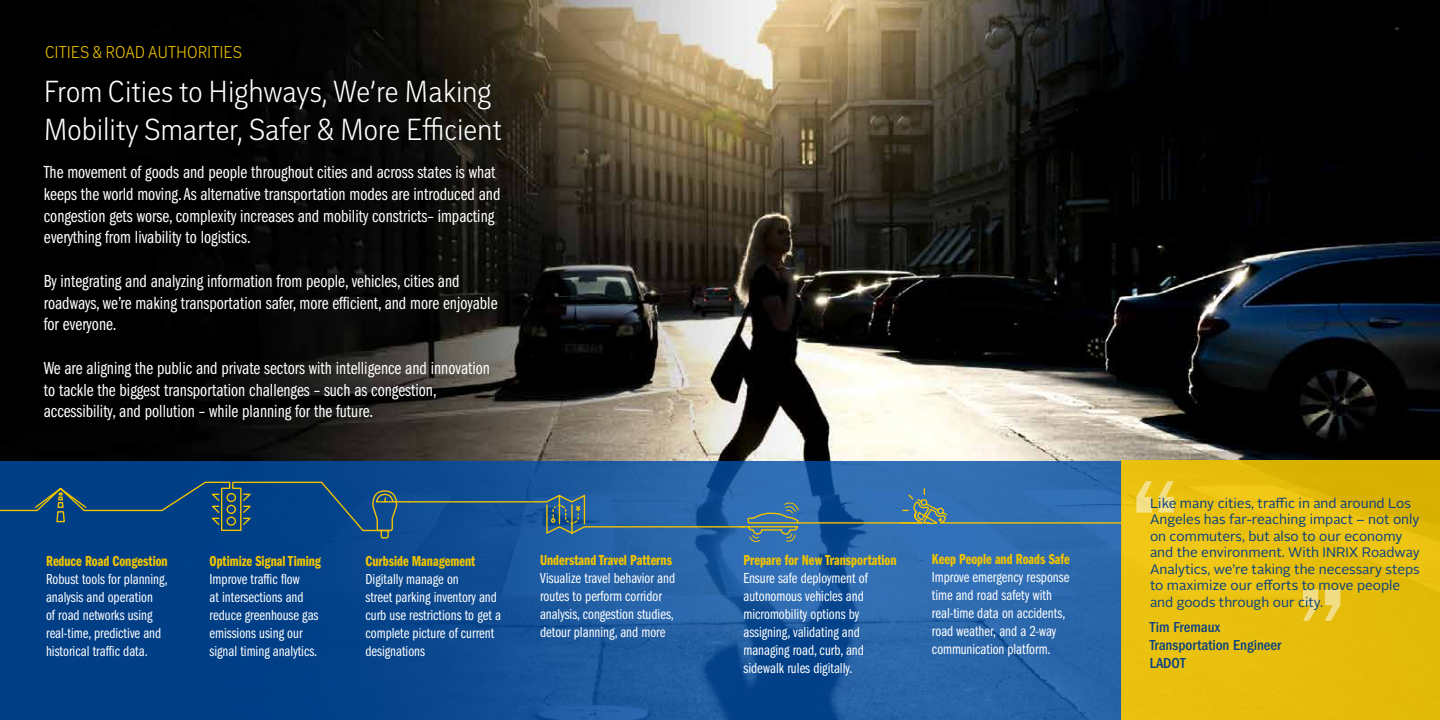
<style>
.page{position:relative;width:1440px;height:720px;background:#fff}
.page>*{position:absolute;margin:0;border:0;box-sizing:border-box;transform-origin:0 0}
.t1{font:300 condensed 31.25px/37.5px "Trilogy Sans";color:#fff}
.t2{font:18.12px/21.8px "Franklin Gothic LT Pro Bk Cm";color:#fff}
.t3{font:300 condensed 17.5px "Trilogy Sans";color:#f1c400}
.t4{font:15px/18px "Franklin Gothic LT Pro Bk Cm";color:#fff}
.t5{font:15px "Franklin Gothic LT Pro Dm Cm";color:#f1c400}
.t6{font:500 condensed 15px/18px "Franklin Gothic LT Pro";color:#084083}
.t7{font:13.75px/16.5px "Alright Sans";color:#084083}
</style>
<div class="page">
<img style="left:0;top:0;width:1440px;height:461px">
<svg style="left:0;top:461px;width:1121px;height:259px;background:#145197"></svg>
<div style="left:1121px;top:460px;width:319px;height:260px;background:linear-gradient(to right,#eec513,#e1b807)"></div>
<svg style="left:0;top:472px;width:1123px;height:71px;background:#205a95"></svg>
<svg style="left:1136px;top:481px;width:38px;height:32px"></svg>
<svg style="left:1303px;top:589px;width:37px;height:32px"></svg>
<p class="t3" style="left:45px;top:42px;width:198px">CITIES &amp; ROAD AUTHORITIES</p>
<h1 class="t1" style="left:44px;top:73px;width:460px">From Cities to Highways, We’re Making<br>Mobility Smarter, Safer &amp; More Efficient</h1>
<p class="t2" style="left:44px;top:162px;width:458px">The movement of goods and people throughout cities and across states is what keeps the world moving. As alternative transportation modes are introduced and congestion gets worse, complexity increases and mobility constricts– impacting everything from livability to logistics.</p>
<p class="t2" style="left:44px;top:270px;width:455px">By integrating and analyzing information from people, vehicles, cities and roadways, we’re making transportation safer, more efficient, and more enjoyable for everyone.</p>
<p class="t2" style="left:44px;top:357px;width:448px">We are aligning the public and private sectors with intelligence and innovation to tackle the biggest transportation challenges – such as congestion, accessibility, and pollution – while planning for the future.</p>
<p class="t5" style="left:46px;top:553px;width:123px">Reduce Road Congestion</p>
<p class="t4" style="left:46px;top:570px;width:123px">Robust tools for planning, analysis and operation<br>of road networks using real-time, predictive and historical traffic data.</p>
<p class="t5" style="left:210px;top:553px;width:113px">Optimize Signal Timing</p>
<p class="t4" style="left:210px;top:570px;width:110px">Improve traffic flow<br>at intersections and reduce greenhouse gas emissions using our signal timing analytics.</p>
<p class="t5" style="left:365px;top:553px;width:111px">Curbside Management</p>
<p class="t4" style="left:365px;top:570px;width:137px">Digitally manage on<br>street parking inventory and curb use restrictions to get a complete picture of current designations</p>
<p class="t5" style="left:540px;top:552px;width:134px">Understand Travel Patterns</p>
<p class="t4" style="left:540px;top:569px;width:137px">Visualize travel behavior and routes to perform corridor analysis, congestion studies, detour planning, and more</p>
<p class="t5" style="left:743px;top:552px;width:155px">Prepare for New Transportation</p>
<p class="t4" style="left:743px;top:569px;width:126px">Ensure safe deployment of autonomous vehicles and micromobility options by assigning, validating and managing road, curb, and sidewalk rules digitally.</p>
<p class="t5" style="left:932px;top:550px;width:139px">Keep People and Roads Safe</p>
<p class="t4" style="left:932px;top:568px;width:139px">Improve emergency response time and road safety with real-time data on accidents, road weather, and a 2-way communication platform.</p>
<p class="t7" style="left:1150px;top:495px;width:271px">Like many cities, traffic in and around Los Angeles has far-reaching impact – not only on commuters, but also to our economy and the environment. With INRIX Roadway Analytics, we’re taking the necessary steps to maximize our efforts to move people and goods through our city.</p>
<p class="t6" style="left:1150px;top:618px;width:133px">Tim Fremaux<br>Transportation Engineer<br>LADOT</p>
</div>
